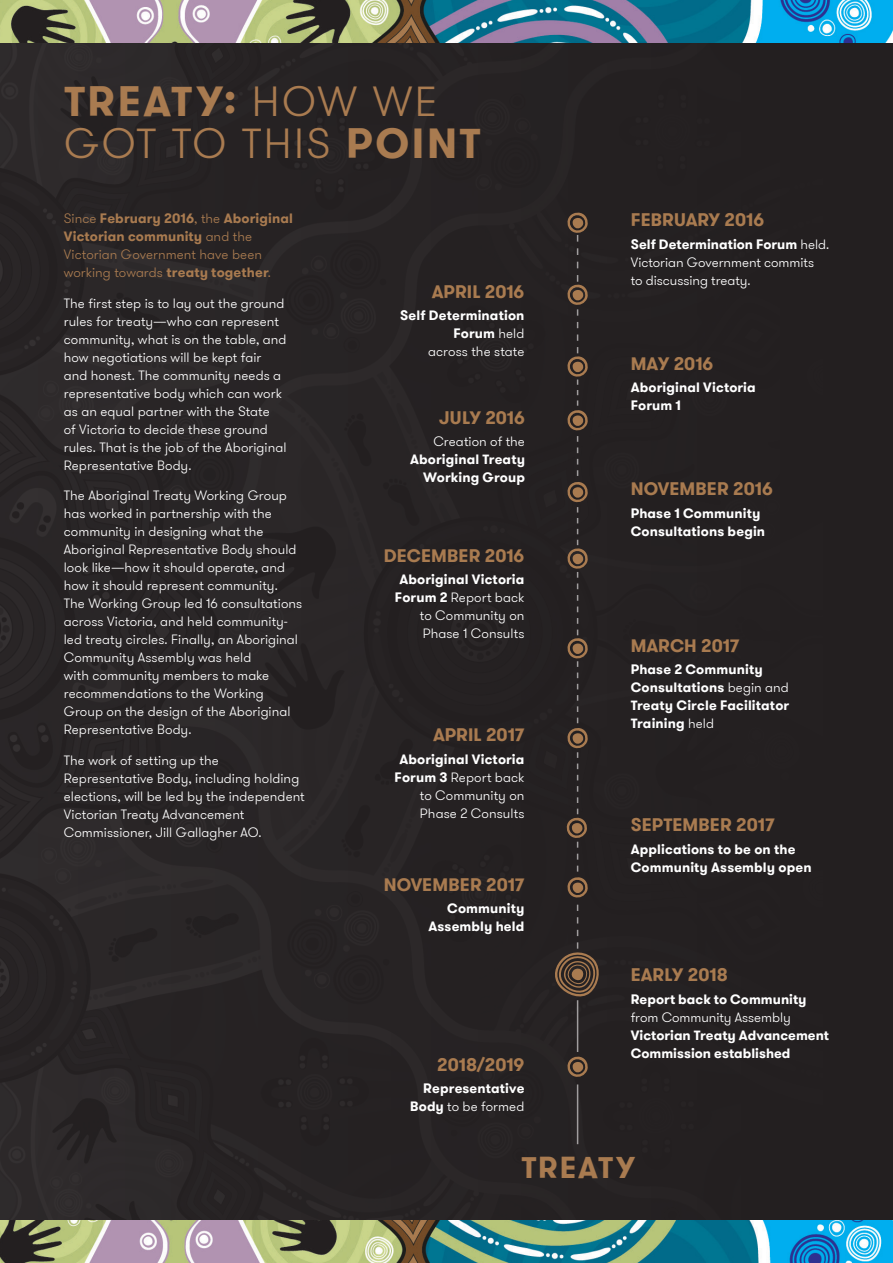
<style>
.page{position:relative;width:893px;height:1263px;background:#fff}
.page>*{position:absolute;margin:0;border:0;box-sizing:border-box;transform-origin:0 0}
.t1{font:300 42px/42px "GT Walsheim";letter-spacing:.055em;color:#a97b50}
.t2{font:700 30px "GT Walsheim";letter-spacing:.06em;color:#a97b50}
.AV_BODY{font:700 18px "GT Walsheim";letter-spacing:.005em;color:#a97b50}
.AV_BODY-2{font:300 13.5px/18px "GT Walsheim";letter-spacing:.005em;color:#fff}
.AV_BODY-3{font:700 13.5px/18px "GT Walsheim";letter-spacing:.01em;color:#fff}
.AV_BODY-4{font:300 13.5px/18px "GT Walsheim";letter-spacing:.005em;color:#a97b50}
.s1{font-weight:700}
.s2{font-weight:300}
</style>
<div class="page">
<div style="left:0;top:43px;width:893px;height:1177px;background:#252223"></div>
<img style="left:0;top:0;width:893px;height:43px">
<img style="left:0;top:1220px;width:893px;height:43px">
<svg style="left:566px;top:1055px;width:23px;height:23px"></svg>
<svg style="left:552px;top:905px;width:50px;height:95px;background:#3b302a"></svg>
<hr style="left:577px;top:1000px;width:1px;height:52px;background:#a09d9e">
<hr style="left:577px;top:1084px;width:1px;height:60px;background:#a09d9e">
<svg style="left:566px;top:211px;width:23px;height:688px;background:#39302a"></svg>
<p class="t1" style="left:64px;top:81px;width:418px"><span class="s1">TREATY:</span> HOW WE<br>GOT TO THIS <span class="s1">POINT</span></p>
<p class="AV_BODY-4" style="left:64px;top:209px;width:231px">Since <span class="s1">February 2016</span>, the <span class="s1">Aboriginal<br>Victorian community</span> and the<br>Victorian Government have been working towards <span class="s1">treaty together</span>.</p>
<p class="AV_BODY-2" style="left:64px;top:294px;width:224px">The first step is to lay out the ground rules for treaty—who can represent community, what is on the table, and how negotiations will be kept fair and honest. The community needs a representative body which can work as an equal partner with the State<br>of Victoria to decide these ground rules. That is the job of the Aboriginal Representative Body.</p>
<p class="AV_BODY-2" style="left:64px;top:487px;width:240px">The Aboriginal Treaty Working Group has worked in partnership with the community in designing what the Aboriginal Representative Body should look like—how it should operate, and how it should represent community.<br>The Working Group led 16 consultations across Victoria, and held community&shy;led treaty circles. Finally, an Aboriginal Community Assembly was held<br>with community members to make recommendations to the Working Group on the design of the Aboriginal Representative Body.</p>
<p class="AV_BODY-2" style="left:64px;top:752px;width:242px">The work of setting up the Representative Body, including holding elections, will be led by the independent Victorian Treaty Advancement Commissioner, Jill Gallagher AO.</p>
<p class="AV_BODY" style="left:432px;top:280px;width:94px">APRIL 2016</p>
<p class="AV_BODY-3" style="left:400px;top:307px;width:126px;text-align:right">Self Determination<br>Forum <span class="s2">held<br>across the state</span></p>
<p class="AV_BODY" style="left:439px;top:406px;width:87px">JULY 2016</p>
<p class="AV_BODY-3" style="left:410px;top:432px;width:116px;text-align:right"><span class="s2">Creation of the<br></span>Aboriginal Treaty<br>Working Group</p>
<p class="AV_BODY" style="left:384px;top:544px;width:142px">DECEMBER 2016</p>
<p class="AV_BODY-2" style="left:395px;top:571px;width:131px;text-align:right"><span class="s1">Aboriginal Victoria<br>Forum 2</span> Report back to Community on<br>Phase 1 Consults</p>
<p class="AV_BODY" style="left:433px;top:723px;width:93px">APRIL 2017</p>
<p class="AV_BODY-2" style="left:395px;top:750px;width:131px;text-align:right"><span class="s1">Aboriginal Victoria<br>Forum 3</span> Report back to Community on<br>Phase 2 Consults</p>
<p class="AV_BODY" style="left:384px;top:873px;width:142px">NOVEMBER 2017</p>
<p class="AV_BODY-3" style="left:428px;top:899px;width:97px;text-align:right">Community<br>Assembly held</p>
<p class="AV_BODY" style="left:437px;top:1053px;width:89px">2018/2019</p>
<p class="AV_BODY-3" style="left:410px;top:1080px;width:116px;text-align:right">Representative<br>Body <span class="s2">to be formed</span></p>
<p class="AV_BODY" style="left:631px;top:208px;width:135px">FEBRUARY 2016</p>
<p class="AV_BODY-2" style="left:631px;top:235px;width:200px"><span class="s1">Self Determination Forum</span> held.<br>Victorian Government commits to discussing treaty.</p>
<p class="AV_BODY" style="left:631px;top:352px;width:84px">MAY 2016</p>
<p class="AV_BODY-3" style="left:631px;top:379px;width:127px">Aboriginal Victoria<br>Forum 1</p>
<p class="AV_BODY" style="left:631px;top:477px;width:144px">NOVEMBER 2016</p>
<p class="AV_BODY-3" style="left:631px;top:504px;width:136px">Phase 1 Community<br>Consultations begin</p>
<p class="AV_BODY" style="left:631px;top:634px;width:110px">MARCH 2017</p>
<p class="AV_BODY-3" style="left:631px;top:660px;width:160px">Phase 2 Community<br>Consultations <span class="s2">begin and<br></span>Treaty Circle Facilitator<br>Training <span class="s2">held</span></p>
<p class="AV_BODY" style="left:631px;top:813px;width:145px">SEPTEMBER 2017</p>
<p class="AV_BODY-3" style="left:631px;top:840px;width:182px">Applications to be on the<br>Community Assembly open</p>
<p class="AV_BODY" style="left:631px;top:963px;width:99px">EARLY 2018</p>
<p class="AV_BODY-3" style="left:631px;top:990px;width:200px">Report back to Community <span class="s2">from Community Assembly<br></span>Victorian Treaty Advancement<br>Commission established</p>
<p class="t2" style="left:521px;top:1148px;width:115px">TREATY</p>
</div>
